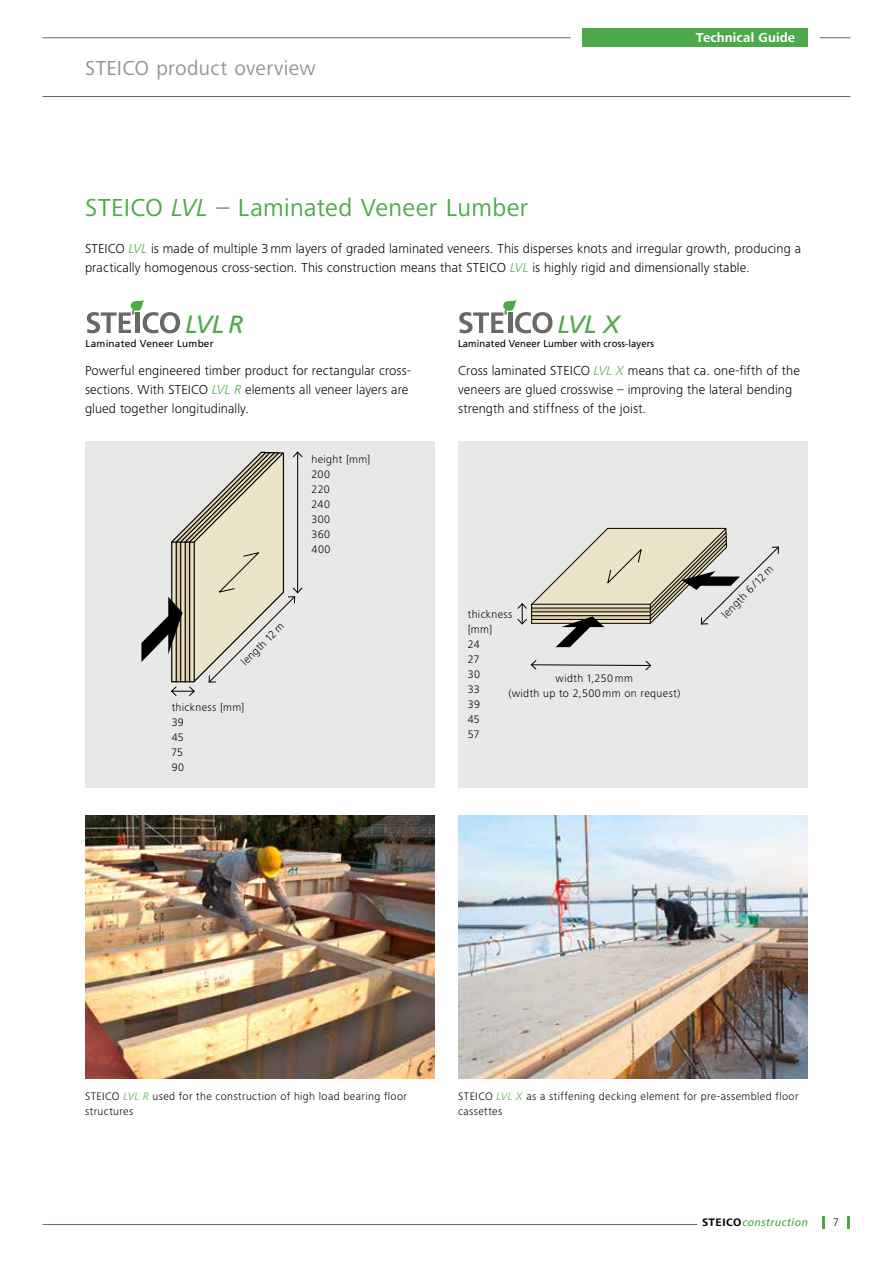
<style>
.page{position:relative;width:893px;height:1263px;background:#fff}
.page>*{position:absolute;margin:0;border:0;box-sizing:border-box;transform-origin:0 0}
._5_0_Kapitel-Headlin{font:25.5px "Frutiger Next LTW1 G";letter-spacing:.015em;color:#4da94a}
.t1{font:italic 24.9px "Frutiger";letter-spacing:-.045em;color:#4da94a}
._2_2_Fries_Head_left{font:21px "Frutiger Next LTW1 G";letter-spacing:.015em;color:#969492}
._1_0_Copy__englisch{font:300 13.5px/18.8px "Frutiger Next LTW1 G";letter-spacing:.01em;color:#000}
.t2{font:700 13.5px "Frutiger Next LTW1 G";letter-spacing:.005em;color:#fff}
._2_0_Copy_Marginalie{font:300 11.25px/15px "Frutiger Next LTW1 G";letter-spacing:.035em;color:#000}
.t3{font:italic 500 11.25px "Frutiger Next LTW1 G";letter-spacing:.035em;color:#4da94a}
.t4{font:10.05px "Frutiger";letter-spacing:.01em;color:#000;scale:.95 1}
.t5{font:10.05px "Frutiger";letter-spacing:.01em;color:#000}
.s1{font-style:italic}
.s2{font-style:italic;color:#4da94a}
.s3{font-weight:700;font-style:normal;color:#000}
</style>
<div class="page">
<hr style="left:43px;top:38px;width:528px;height:1px;background:#6a6864">
<div style="left:583px;top:28px;width:225px;height:19px;background:#4da94a"></div>
<hr style="left:820px;top:38px;width:30px;height:1px;background:#6a6864">
<hr style="left:43px;top:1224px;width:654px;height:1px;background:#6a6864">
<svg style="left:822px;top:1216px;width:3px;height:13px"></svg>
<svg style="left:847px;top:1216px;width:3px;height:13px"></svg>
<hr style="left:43px;top:96px;width:807px;height:1px;background:#6a6864">
<div style="left:458px;top:441px;width:350px;height:347px;background:#e8e8e7"></div>
<div style="left:85px;top:441px;width:350px;height:347px;background:#e8e8e7"></div>
<svg style="left:531px;top:660px;width:120px;height:10px"></svg>
<svg style="left:87px;top:299px;width:93px;height:34px"></svg>
<svg style="left:459px;top:299px;width:93px;height:34px"></svg>
<svg style="left:517px;top:528px;width:262px;height:119px"></svg>
<svg style="left:141px;top:451px;width:162px;height:245px"></svg>
<img style="left:85px;top:816px;width:350px;height:262px">
<img style="left:458px;top:816px;width:350px;height:262px">
<p class="_2_2_Fries_Head_left" style="left:85px;top:56px;width:232px">STEICO product overview</p>
<p class="t2" style="left:696px;top:30px;width:101px">Technical Guide</p>
<p class="_5_0_Kapitel-Headlin" style="left:85px;top:193px;width:445px">STEICO <span class="s1">LVL</span> – Laminated Veneer Lumber</p>
<p class="_1_0_Copy__englisch" style="left:85px;top:239px;width:718px">STEICO <span class="s2">LVL</span> is made of multiple 3mm layers of graded laminated veneers. This disperses knots and irregular growth, producing a practically homogenous cross-section. This construction means that STEICO <span class="s2">LVL</span> is highly rigid and dimensionally stable.</p>
<p class="t1" style="left:185px;top:310px;width:60px">LVL R</p>
<p class="t5" style="left:86px;top:337px;width:130px">Laminated Veneer Lumber</p>
<p class="_1_0_Copy__englisch" style="left:85px;top:361px;width:327px">Powerful engineered timber product for rectangular cross&shy;sections. With STEICO <span class="s2">LVL R</span> elements all veneer layers are glued together longitudinally.</p>
<p class="_2_0_Copy_Marginalie" style="left:311px;top:452px;width:61px">height [mm]<br>200<br>220<br>240<br>300<br>360<br>400</p>
<p class="_2_0_Copy_Marginalie" style="left:237px;top:658px;width:57px;rotate:-45deg">length 12 m</p>
<p class="_2_0_Copy_Marginalie" style="left:172px;top:700px;width:74px">thickness [mm]<br>39<br>45<br>75<br>90</p>
<p class="t1" style="left:558px;top:310px;width:64px">LVL X</p>
<p class="t4" style="left:458px;top:337px;width:208px">Laminated Veneer Lumber with cross-layers</p>
<p class="_1_0_Copy__englisch" style="left:458px;top:361px;width:343px">Cross laminated STEICO <span class="s2">LVL X</span> means that ca. one-fifth of the veneers are glued crosswise – improving the lateral bending strength and stiffness of the joist.</p>
<p class="_2_0_Copy_Marginalie" style="left:468px;top:606px;width:46px">thickness [mm]<br>24<br>27</p>
<p class="_2_0_Copy_Marginalie" style="left:468px;top:666px;width:14px;text-align:justify">30<br>33<br>39<br>45<br>57</p>
<p class="_2_0_Copy_Marginalie" style="left:508px;top:671px;width:173px;text-align:center">width 1,250 mm<br>(width up to 2,500 mm on request)</p>
<p class="_2_0_Copy_Marginalie" style="left:718px;top:611px;width:70px;rotate:-46deg">length 6 /12 m</p>
<p class="_2_0_Copy_Marginalie" style="left:85px;top:1089px;width:324px">STEICO <span class="s2">LVL R</span> used for the construction of high load bearing floor structures</p>
<p class="_2_0_Copy_Marginalie" style="left:458px;top:1089px;width:342px">STEICO <span class="s2">LVL X</span> as a stiffening decking element for pre-assembled floor cassettes</p>
<p class="t3" style="left:702px;top:1216px;width:107px"><span class="s3">STEICO</span>construction</p>
<p class="_2_0_Copy_Marginalie" style="left:833px;top:1215px;width:7px">7</p>
</div>
